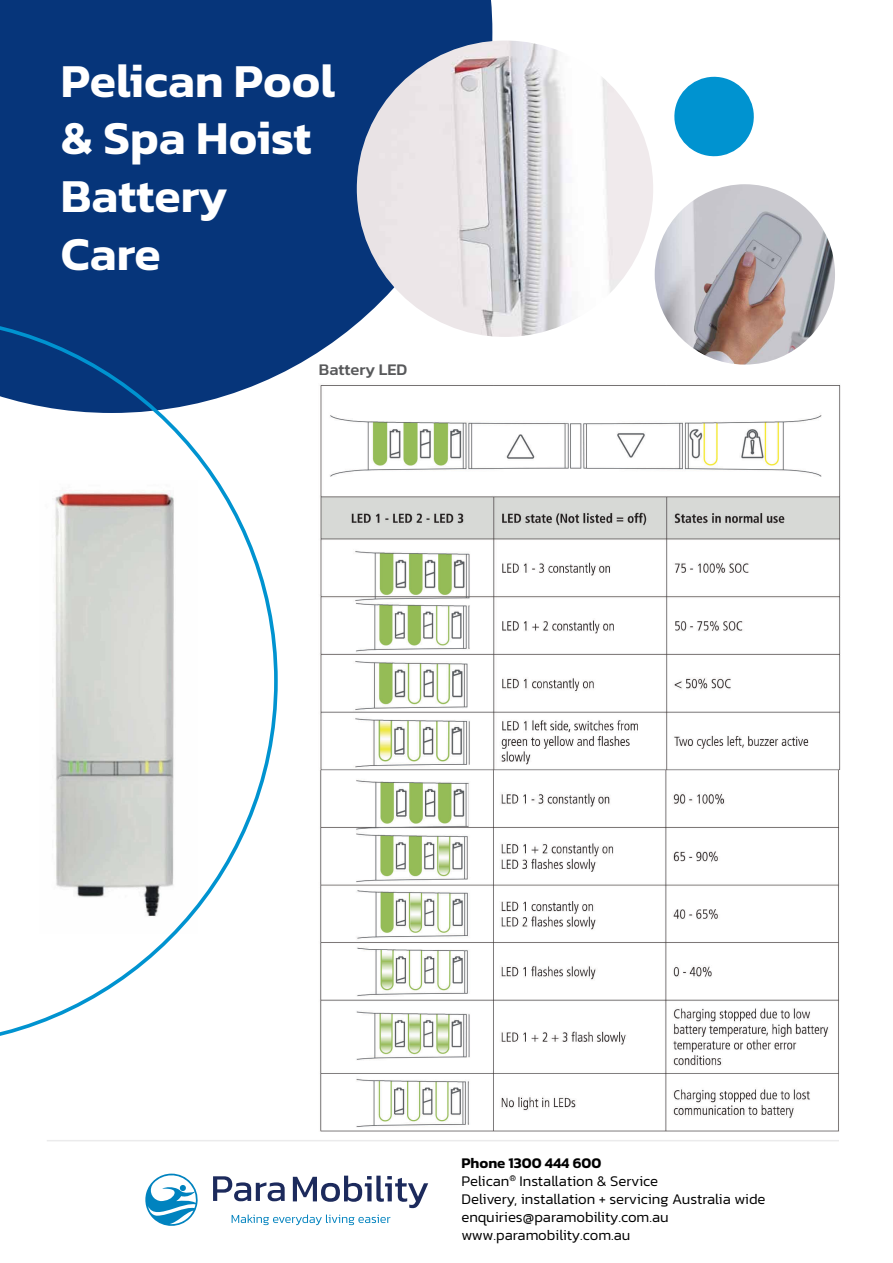
<style>
.page{position:relative;width:893px;height:1263px;background:#fff}
.page>*{position:absolute;margin:0;border:0;box-sizing:border-box;transform-origin:0 0}
.t1{font:600 48px/57.6px "Kanit";color:#fff}
.t2{font:500 16.5px "Kanit";color:#58595b}
.t3{font:300 15px/18px "Kanit";color:#000}
.s1{font-weight:600}
</style>
<div class="page">
<svg style="left:0;top:0;width:492px;height:375px;fill:#06357a"></svg>
<svg style="left:0;top:315px;width:278px;height:721px"></svg>
<img style="left:357px;top:41px;width:296px;height:296px;border-radius:148px">
<img style="left:320px;top:385px;width:521px;height:386px">
<img style="left:320px;top:771px;width:519px;height:361px">
<img style="left:655px;top:184px;width:180px;height:181px;border-radius:90px">
<svg style="left:674px;top:76px;width:80px;height:81px"></svg>
<svg style="left:232px;top:1214px;width:158px;height:11px"></svg>
<svg style="left:213px;top:1176px;width:72px;height:25px"></svg>
<svg style="left:293px;top:1175px;width:135px;height:33px"></svg>
<svg style="left:145px;top:1173px;width:53px;height:53px"></svg>
<hr style="left:47px;top:1140px;width:792px;height:1px;background:#ebebec">
<h1 class="t1" style="left:61px;top:50px;width:276px">Pelican Pool &amp; Spa Hoist<br>Battery<br>Care</h1>
<p class="t2" style="left:319px;top:357px;width:90px">Battery LED</p>
<p class="t3" style="left:461px;top:1154px;width:305px"><span class="s1">Phone 1300 444 600<br></span>Pelican<sup>®</sup> Installation &amp; Service<br>Delivery, installation + servicing Australia wide enquiries@paramobility.com.au www.paramobility.com.au</p>
</div>
